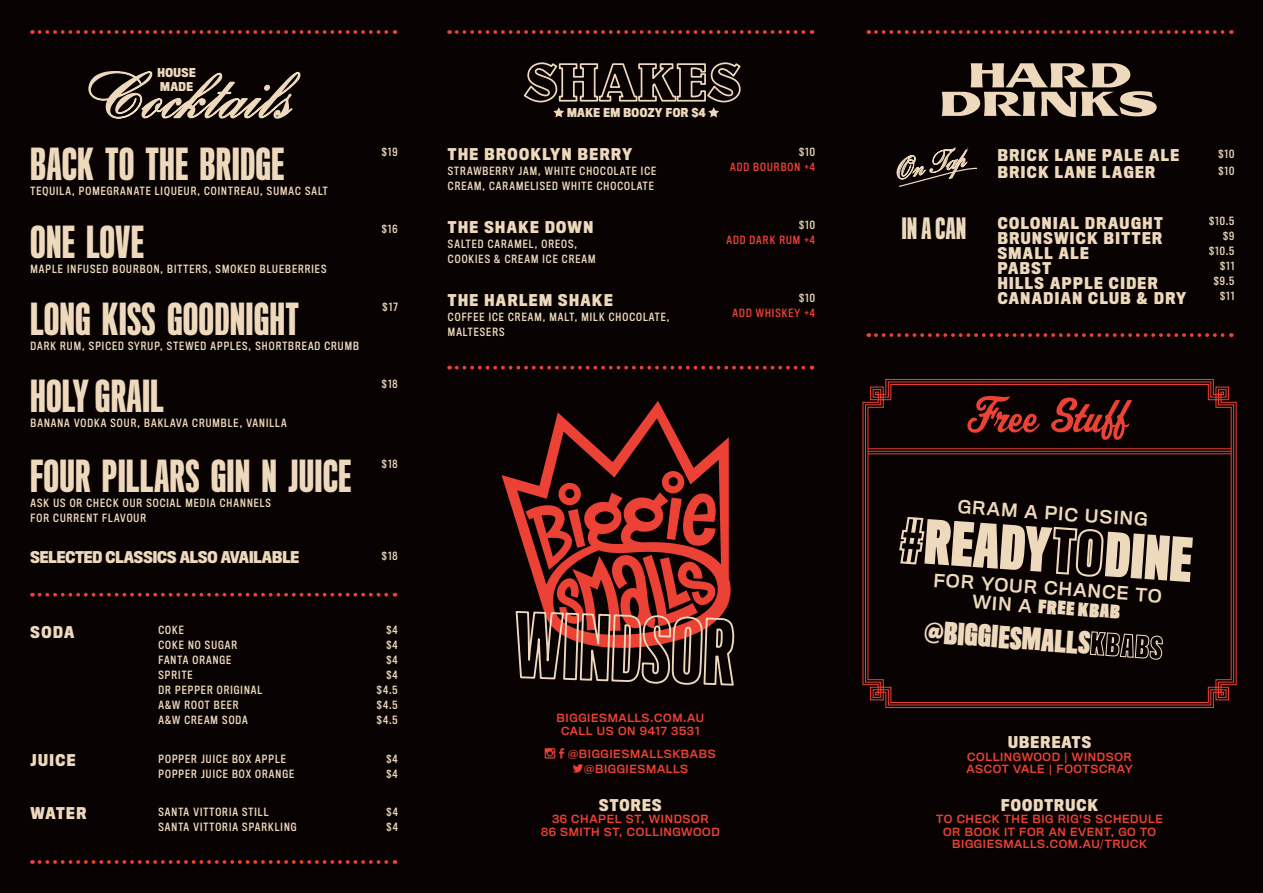
<style>
.page{position:relative;width:1263px;height:893px;background:#080302}
.page>*{position:absolute;margin:0;border:0;box-sizing:border-box;transform-origin:0 0}
.t1{font:69.9px "Bank Scr D";color:#eed9bd}
.t2{font:700 55.8px "Titling Gothic FB Skyline";color:#eed9bd}
.t3{font:500 40.5px "Titling Gothic FB Skyline";letter-spacing:.02em;color:#eed9bd}
.t4{font:30.15px "Bank Scr D";color:#eed9bd}
.t5{font:700 28.05px "Titling Gothic FB Skyline";color:#eed9bd}
.t6{font:500 27px "Titling Gothic FB Skyline";color:#eed9bd}
.t7{font:17.1px "Titling Gothic FB Normal Standard";color:#eed9bd}
.t8{font:900 17.1px "Titling Gothic FB Skyline";color:#eed9bd}
.t9{font:700 15px "Titling Gothic FB Cond";letter-spacing:.1em;color:#eed9bd}
.t10{font:700 15px "Titling Gothic FB Cond";color:#eed9bd}
.t11{font:700 15px "Titling Gothic FB Cond";letter-spacing:.08em;color:#eed9bd}
.t12{font:700 11.4px/13.6px "Titling Gothic FB Cond";letter-spacing:.04em;color:#eed9bd}
.t13{font:10.5px/15px "Titling Gothic FB Cond Standard";letter-spacing:.1em;color:#eed9bd}
.t14{font:10.5px/12.6px "Titling Gothic FB Normal Standard";letter-spacing:.06em;color:#ec4235}
.t15{font:10.5px "Titling Gothic FB Cond Standard";letter-spacing:.1em;color:#ec4235}
.s1{font-family:"Titling Gothic FB Normal Standard";font-weight:400}
</style>
<div class="page">
<svg style="left:942px;top:63px;width:215px;height:54px"></svg>
<svg style="left:40px;top:30px;width:355px;height:4px"></svg>
<svg style="left:40px;top:593px;width:355px;height:4px"></svg>
<svg style="left:457px;top:30px;width:356px;height:4px"></svg>
<svg style="left:457px;top:366px;width:356px;height:3px"></svg>
<svg style="left:876px;top:30px;width:356px;height:4px"></svg>
<svg style="left:40px;top:860px;width:355px;height:4px"></svg>
<svg style="left:897px;top:146px;width:80px;height:41px"></svg>
<svg style="left:867px;top:386px;width:9px;height:315px"></svg>
<hr style="left:868px;top:448px;width:363px;height:1px;background:#ec4235">
<hr style="left:868px;top:451px;width:363px;height:1px;background:#ec4235">
<hr style="left:868px;top:453px;width:363px;height:1px;background:#ec4235">
<svg style="left:502px;top:401px;width:227px;height:117px"></svg>
<svg style="left:515px;top:471px;width:220px;height:215px"></svg>
<svg style="left:523px;top:62px;width:218px;height:55px"></svg>
<svg style="left:88px;top:71px;width:213px;height:48px"></svg>
<svg style="left:876px;top:333px;width:356px;height:375px"></svg>
<p class="t12" style="left:157px;top:66px;width:40px">HOUSE<br>MADE</p>
<p class="t1" style="left:84px;top:59px;width:208px">Cocktails</p>
<p class="t3" style="left:31px;top:141px;width:255px">BACK TO THE BRIDGE</p>
<p class="t13" style="left:31px;top:183px;width:299px">TEQUILA, POMEGRANATE LIQUEUR, COINTREAU, SUMAC SALT</p>
<p class="t3" style="left:31px;top:219px;width:115px">ONE LOVE</p>
<p class="t13" style="left:31px;top:261px;width:297px">MAPLE INFUSED BOURBON, BITTERS, SMOKED BLUEBERRIES</p>
<p class="t3" style="left:31px;top:296px;width:270px">LONG KISS GOODNIGHT</p>
<p class="t13" style="left:31px;top:339px;width:330px">DARK RUM, SPICED SYRUP, STEWED APPLES, SHORTBREAD CRUMB</p>
<p class="t3" style="left:31px;top:373px;width:135px">HOLY GRAIL</p>
<p class="t13" style="left:31px;top:416px;width:258px">BANANA VODKA SOUR, BAKLAVA CRUMBLE, VANILLA</p>
<p class="t3" style="left:31px;top:453px;width:322px">FOUR PILLARS GIN N JUICE</p>
<p class="t13" style="left:31px;top:495px;width:242px">ASK US OR CHECK OUR SOCIAL MEDIA CHANNELS<br>FOR CURRENT FLAVOUR</p>
<p class="t10" style="left:31px;top:549px;width:270px">SELECTED CLASSICS ALSO AVAILABLE</p>
<p class="t13" style="left:382px;top:144px;width:17px">$19</p>
<p class="t13" style="left:382px;top:221px;width:17px">$16</p>
<p class="t13" style="left:383px;top:300px;width:17px">$17</p>
<p class="t13" style="left:382px;top:377px;width:17px">$18</p>
<p class="t13" style="left:382px;top:457px;width:17px">$18</p>
<p class="t13" style="left:382px;top:549px;width:17px">$18</p>
<p class="t9" style="left:31px;top:624px;width:45px">SODA</p>
<p class="t13" style="left:158px;top:623px;width:27px">COKE</p>
<p class="t13" style="left:386px;top:623px;width:13px">$4</p>
<p class="t13" style="left:158px;top:638px;width:80px">COKE NO SUGAR</p>
<p class="t13" style="left:386px;top:638px;width:13px">$4</p>
<p class="t13" style="left:158px;top:653px;width:74px">FANTA ORANGE</p>
<p class="t13" style="left:386px;top:653px;width:13px">$4</p>
<p class="t13" style="left:158px;top:668px;width:36px">SPRITE</p>
<p class="t13" style="left:386px;top:668px;width:13px">$4</p>
<p class="t13" style="left:158px;top:683px;width:105px">DR PEPPER ORIGINAL</p>
<p class="t13" style="left:377px;top:683px;width:22px">$4.5</p>
<p class="t13" style="left:158px;top:698px;width:82px">A&amp;W ROOT BEER</p>
<p class="t13" style="left:377px;top:698px;width:22px">$4.5</p>
<p class="t13" style="left:158px;top:713px;width:91px">A&amp;W CREAM SODA</p>
<p class="t13" style="left:377px;top:713px;width:22px">$4.5</p>
<p class="t9" style="left:31px;top:752px;width:47px">JUICE</p>
<p class="t13" style="left:158px;top:751px;width:129px">POPPER JUICE BOX APPLE</p>
<p class="t13" style="left:386px;top:751px;width:13px">$4</p>
<p class="t13" style="left:158px;top:766px;width:137px">POPPER JUICE BOX ORANGE</p>
<p class="t13" style="left:386px;top:766px;width:13px">$4</p>
<p class="t9" style="left:31px;top:805px;width:57px">WATER</p>
<p class="t13" style="left:158px;top:804px;width:111px">SANTA VITTORIA STILL</p>
<p class="t13" style="left:386px;top:804px;width:13px">$4</p>
<p class="t13" style="left:158px;top:819px;width:139px">SANTA VITTORIA SPARKLING</p>
<p class="t13" style="left:386px;top:819px;width:13px">$4</p>
<p class="t12" style="left:567px;top:106px;width:140px">MAKE EM BOOZY FOR $4</p>
<p class="t9" style="left:448px;top:146px;width:186px">THE BROOKLYN BERRY</p>
<p class="t13" style="left:448px;top:164px;width:210px">STRAWBERRY JAM, WHITE CHOCOLATE ICE<br>CREAM, CARAMELISED WHITE CHOCOLATE</p>
<p class="t9" style="left:448px;top:219px;width:147px">THE SHAKE DOWN</p>
<p class="t13" style="left:448px;top:237px;width:149px">SALTED CARAMEL, OREOS,<br>COOKIES &amp; CREAM ICE CREAM</p>
<p class="t9" style="left:448px;top:292px;width:166px">THE HARLEM SHAKE</p>
<p class="t13" style="left:448px;top:310px;width:223px">COFFEE ICE CREAM, MALT, MILK CHOCOLATE,<br>MALTESERS</p>
<p class="t13" style="left:799px;top:144px;width:17px">$10</p>
<p class="t15" style="left:730px;top:161px;width:86px">ADD BOURBON +4</p>
<p class="t13" style="left:799px;top:217px;width:17px">$10</p>
<p class="t15" style="left:726px;top:233px;width:90px">ADD DARK RUM +4</p>
<p class="t13" style="left:799px;top:290px;width:17px">$10</p>
<p class="t15" style="left:733px;top:306px;width:84px">ADD WHISKEY +4</p>
<p class="t14" style="left:557px;top:712px;width:149px">BIGGIESMALLS.COM.AU</p>
<p class="t14" style="left:561px;top:724px;width:140px">CALL US ON 9417 3531</p>
<p class="t14" style="left:568px;top:748px;width:149px">@BIGGIESMALLSKBABS</p>
<p class="t14" style="left:584px;top:763px;width:105px">@BIGGIESMALLS</p>
<p class="t9" style="left:599px;top:796px;width:64px">STORES</p>
<p class="t14" style="left:552px;top:813px;width:158px">36 CHAPEL ST, WINDSOR</p>
<p class="t14" style="left:541px;top:826px;width:180px">86 SMITH ST, COLLINGWOOD</p>
<p class="t4" style="left:892px;top:155px;width:73px;rotate:-11deg">On Tap</p>
<p class="t9" style="left:998px;top:147px;width:183px">BRICK LANE PALE ALE</p>
<p class="t13" style="left:1218px;top:147px;width:17px">$10</p>
<p class="t9" style="left:998px;top:163px;width:159px">BRICK LANE LAGER</p>
<p class="t13" style="left:1218px;top:163px;width:17px">$10</p>
<p class="t6" style="left:902px;top:213px;width:66px">IN A CAN</p>
<p class="t9" style="left:998px;top:214px;width:166px">COLONIAL DRAUGHT</p>
<p class="t9" style="left:998px;top:229px;width:166px">BRUNSWICK BITTER</p>
<p class="t9" style="left:998px;top:244px;width:93px">SMALL ALE</p>
<p class="t9" style="left:998px;top:259px;width:55px">PABST</p>
<p class="t9" style="left:998px;top:274px;width:162px">HILLS APPLE CIDER</p>
<p class="t9" style="left:998px;top:289px;width:190px">CANADIAN CLUB &amp; DRY</p>
<p class="t13" style="left:1209px;top:214px;width:27px">$10.5</p>
<p class="t13" style="left:1223px;top:229px;width:13px">$9</p>
<p class="t13" style="left:1209px;top:244px;width:27px">$10.5</p>
<p class="t13" style="left:1214px;top:259px;width:22px;text-align:right">$11 $9.5 $11</p>
<p class="t7" style="left:959px;top:497px;width:191px;rotate:4deg">GRAM A PIC USING</p>
<p class="t2" style="left:927px;top:510px;width:269px;rotate:4deg">READY DINE</p>
<p class="t7" style="left:934px;top:570px;width:230px;rotate:4deg">FOR YOUR CHANCE TO</p>
<p class="t8" style="left:973px;top:592px;width:149px;rotate:4deg"><span class="s1">WIN A</span> FREE KBAB</p>
<p class="t5" style="left:926px;top:616px;width:168px;rotate:4deg">@BIGGIESMALLS</p>
<p class="t11" style="left:1008px;top:733px;width:85px">UBEREATS</p>
<p class="t14" style="left:966px;top:750px;width:168px">COLLINGWOOD | WINDSOR<br>ASCOT VALE | FOOTSCRAY</p>
<p class="t11" style="left:1001px;top:796px;width:98px">FOODTRUCK</p>
<p class="t14" style="left:936px;top:813px;width:228px;text-align:center">TO CHECK THE BIG RIG'S SCHEDULE<br>OR BOOK IT FOR AN EVENT, GO TO<br>BIGGIESMALLS.COM.AU/TRUCK</p>
</div>
